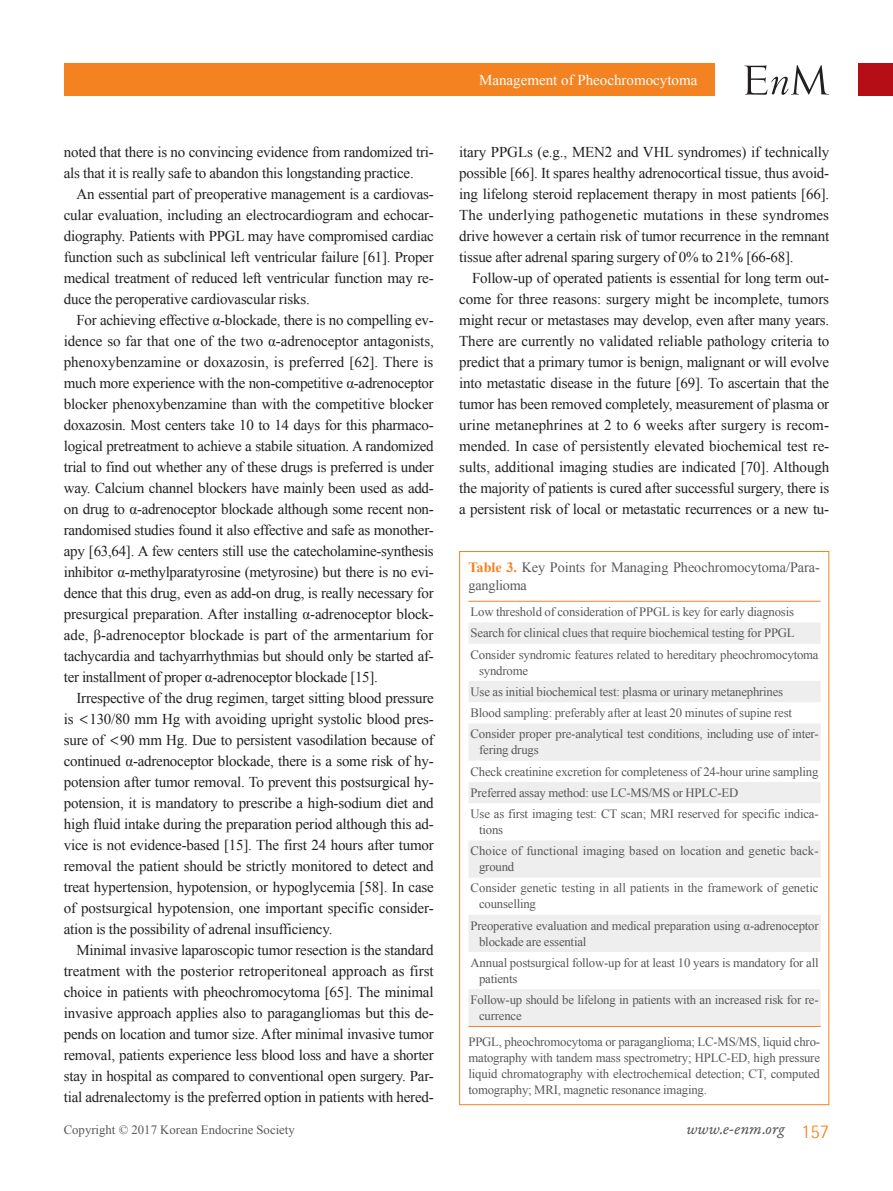
<style>
.page{position:relative;width:893px;height:1191px;background:#fff}
.page>*{position:absolute;margin:0;border:0;box-sizing:border-box;transform-origin:0 0}
.t1{font:16.5px "Garamond Premr Pro It Capt";color:#57585a}
.본문{font:15px/21px "Times New Roman";letter-spacing:-.015em;color:#231f20;text-align:justify}
.본문_0{font:15px/21px "Times New Roman";letter-spacing:-.015em;color:#231f20}
.t2{font:15px "Times New Roman";color:#fff}
.표그림제목{font:14.25px/17.9px "Times New Roman";letter-spacing:-.005em;color:#57585a}
.표본문{font:12.75px/15.9px "Times New Roman";letter-spacing:-.015em;color:#57585a}
.표본문-2{font:12.75px/15.9px "Times New Roman";letter-spacing:.005em;color:#57585a}
.s1{font-family:"Dotum"}
.s2{font-weight:700;color:#f58220}
.s3{font-family:"Rotis Semi Sans Std";font-weight:300;font-size:19.5px;color:#f58220}
</style>
<div class="page">
<div style="left:859px;top:64px;width:34px;height:32px;background:#b50e16"></div>
<div style="left:64px;top:64px;width:650px;height:32px;background:#f58220"></div>
<svg style="left:744px;top:65px;width:85px;height:30px"></svg>
<svg style="left:468px;top:623px;width:353px;height:403px;fill:#eeeeef"></svg>
<hr style="left:468px;top:1026px;width:353px;height:1px;background:#f58220">
<hr style="left:468px;top:601px;width:353px;height:1px;background:#f58220">
<p class="본문_0" style="left:64px;top:141px;width:371px">noted that there is no convincing evidence from randomized tri&shy;als that it is really safe to abandon this longstanding practice.</p>
<p class="본문" style="left:64px;top:183px;width:372px;text-indent:13px">An essential part of preoperative management is a cardiovas&shy;cular evaluation, including an electrocardiogram and echocar&shy;diography. Patients with PPGL may have compromised cardiac function such as subclinical left ventricular failure [61]. Proper medical treatment of reduced left ventricular function may re&shy;duce the peroperative cardiovascular risks.</p>
<p class="본문" style="left:64px;top:309px;width:372px;text-indent:13px">For achieving effective α-blockade, there is no compelling ev&shy;idence so far that one of the two α-adrenoceptor antagonists, phenoxybenzamine or doxazosin, is preferred [62]. There is much more experience with the non-competitive α-adrenoceptor blocker phenoxybenzamine than with the competitive blocker doxazosin. Most centers take 10 to 14 days for this pharmaco&shy;logical pretreatment to achieve a stabile situation. A randomized trial to find out whether any of these drugs is preferred is under way. Calcium channel blockers have mainly been used as add&shy;on drug to α-adrenoceptor blockade although some recent non&shy;randomised studies found it also effective and safe as monother&shy;apy [63,64]. A few centers still use the catecholamine-synthesis inhibitor α-methylparatyrosine (metyrosine) but there is no evi&shy;dence that this drug, even as add-on drug, is really necessary for presurgical preparation. After installing α-adrenoceptor block&shy;ade, β-adrenoceptor blockade is part of the armentarium for tachycardia and tachyarrhythmias but should only be started af&shy;ter installment of proper α-adrenoceptor blockade [15].</p>
<p class="본문" style="left:64px;top:687px;width:371px;text-indent:13px">Irrespective of the drug regimen, target sitting blood pressure is <span class="s1">&lt;</span>130/80 mm Hg with avoiding upright systolic blood pres&shy;sure of <span class="s1">&lt;</span>90 mm Hg. Due to persistent vasodilation because of continued α-adrenoceptor blockade, there is a some risk of hy&shy;potension after tumor removal. To prevent this postsurgical hy&shy;potension, it is mandatory to prescribe a high-sodium diet and high fluid intake during the preparation period although this ad&shy;vice is not evidence-based [15]. The first 24 hours after tumor removal the patient should be strictly monitored to detect and treat hypertension, hypotension, or hypoglycemia [58]. In case of postsurgical hypotension, one important specific consider&shy;ation is the possibility of adrenal insufficiency.</p>
<p class="본문" style="left:64px;top:939px;width:371px;text-indent:13px">Minimal invasive laparoscopic tumor resection is the standard treatment with the posterior retroperitoneal approach as first choice in patients with pheochromocytoma [65]. The minimal invasive approach applies also to paragangliomas but this de&shy;pends on location and tumor size. After minimal invasive tumor removal, patients experience less blood loss and have a shorter stay in hospital as compared to conventional open surgery. Par&shy;tial adrenalectomy is the preferred option in patients with hered-</p>
<p class="t2" style="left:479px;top:70px;width:220px">Management of Pheochromocytoma</p>
<p class="본문" style="left:459px;top:141px;width:372px">itary PPGLs (e.g., MEN2 and VHL syndromes) if technically possible [66]. It spares healthy adrenocortical tissue, thus avoid&shy;ing lifelong steroid replacement therapy in most patients [66].<br>The underlying pathogenetic mutations in these syndromes drive however a certain risk of tumor recurrence in the remnant tissue after adrenal sparing surgery of 0% to 21% [66-68].</p>
<p class="본문" style="left:459px;top:267px;width:372px;text-indent:13px">Follow-up of operated patients is essential for long term out&shy;come for three reasons: surgery might be incomplete, tumors might recur or metastases may develop, even after many years.<br>There are currently no validated reliable pathology criteria to predict that a primary tumor is benign, malignant or will evolve into metastatic disease in the future [69]. To ascertain that the tumor has been removed completely, measurement of plasma or urine metanephrines at 2 to 6 weeks after surgery is recom&shy;mended. In case of persistently elevated biochemical test re&shy;sults, additional imaging studies are indicated [70]. Although the majority of patients is cured after successful surgery, there is a persistent risk of local or metastatic recurrences or a new tu-</p>
<p class="표그림제목" style="left:468px;top:558px;width:353px"><span class="s2">Table 3.</span> Key Points for Managing Pheochromocytoma/Para&shy;ganglioma</p>
<p class="표본문" style="left:471px;top:603px;width:325px">Low threshold of consideration of PPGL is key for early diagnosis</p>
<p class="표본문" style="left:471px;top:625px;width:326px">Search for clinical clues that require biochemical testing for PPGL</p>
<p class="표본문" style="left:479px;top:646px;width:341px;text-indent:-9px">Consider syndromic features related to hereditary pheochromocytoma syndrome</p>
<p class="표본문" style="left:471px;top:683px;width:314px">Use as initial biochemical test: plasma or urinary metanephrines</p>
<p class="표본문" style="left:471px;top:704px;width:323px">Blood sampling: preferably after at least 20 minutes of supine rest</p>
<p class="표본문" style="left:479px;top:726px;width:341px;text-indent:-9px">Consider proper pre-analytical test conditions, including use of inter&shy;fering drugs</p>
<p class="표본문" style="left:471px;top:763px;width:349px">Check creatinine excretion for completeness of 24-hour urine sampling</p>
<p class="표본문" style="left:471px;top:784px;width:269px">Preferred assay method: use LC-MS/MS or HPLC-ED</p>
<p class="표본문" style="left:479px;top:805px;width:341px;text-indent:-9px">Use as first imaging test: CT scan; MRI reserved for specific indica&shy;tions</p>
<p class="표본문-2" style="left:479px;top:843px;width:341px;text-indent:-9px">Choice of functional imaging based on location and genetic back&shy;ground</p>
<p class="표본문" style="left:479px;top:880px;width:341px;text-indent:-9px">Consider genetic testing in all patients in the framework of genetic counselling</p>
<p class="표본문" style="left:479px;top:917px;width:341px;text-indent:-9px">Preoperative evaluation and medical preparation using α-adrenoceptor blockade are essential</p>
<p class="표본문" style="left:479px;top:954px;width:341px;text-indent:-9px">Annual postsurgical follow-up for at least 10 years is mandatory for all patients</p>
<p class="표본문" style="left:479px;top:991px;width:341px;text-indent:-9px">Follow-up should be lifelong in patients with an increased risk for re&shy;currence</p>
<p class="표본문" style="left:468px;top:1033px;width:353px;text-align:justify">PPGL, pheochromocytoma or paraganglioma; LC-MS/MS, liquid chro&shy;matography with tandem mass spectrometry; HPLC-ED, high pressure liquid chromatography with electrochemical detection; CT, computed tomography; MRI, magnetic resonance imaging.</p>
<p class="표본문" style="left:64px;top:1121px;width:233px">Copyright © 2017 Korean Endocrine Society</p>
<p class="t1" style="left:686px;top:1118px;width:144px">www.e-enm.org <span class="s3">157</span></p>
</div>
